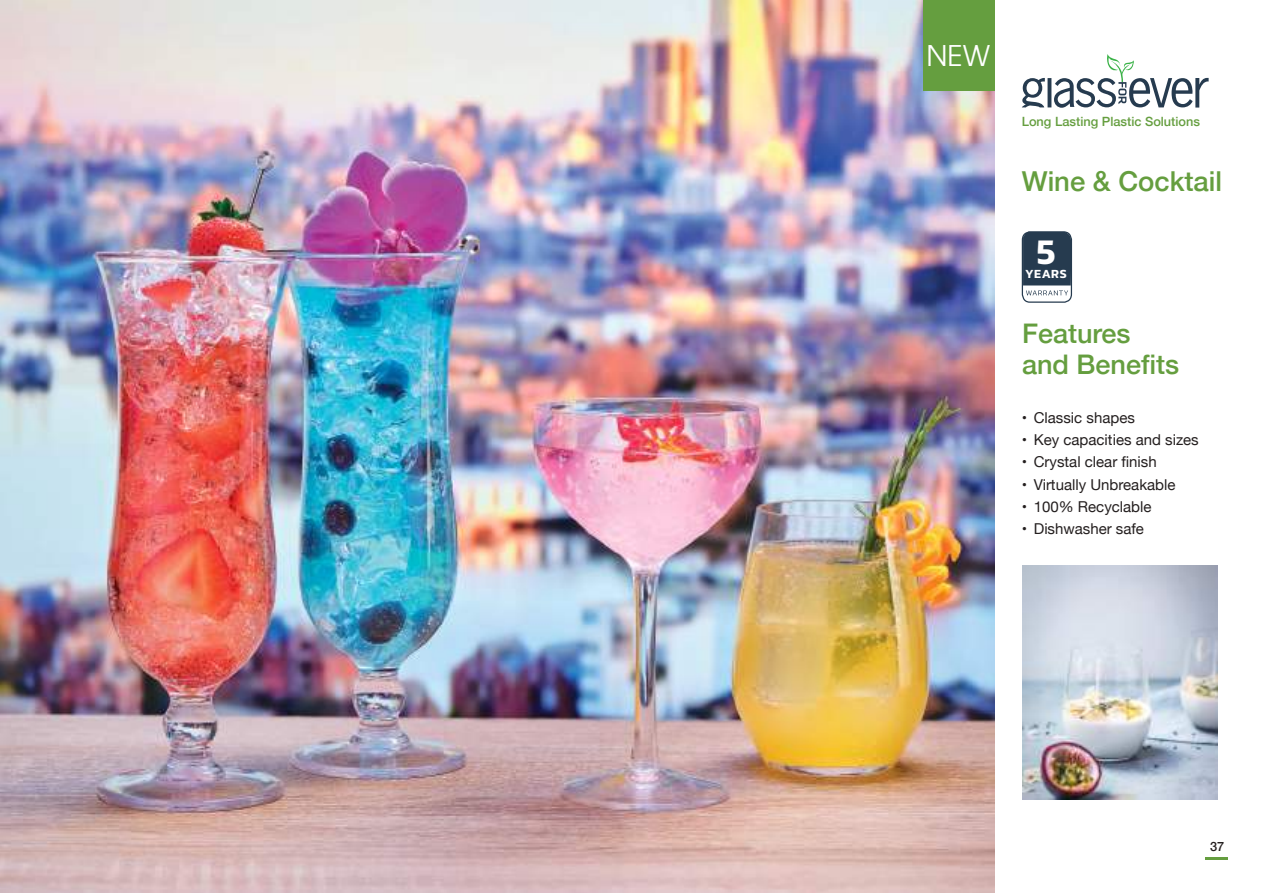
<style>
.page{position:relative;width:1263px;height:893px;background:#fff}
.page>*{position:absolute;margin:0;border:0;box-sizing:border-box;transform-origin:0 0}
.t1{font:600 36.45px "Kanit";color:#fff}
.t2{font:28.5px "Avant Garde";color:#fff}
.t3{font:500 27.45px "Helvetica Neue";color:#659e3f}
.t4{font:500 27px/31.5px "Helvetica Neue";color:#659e3f}
.t5{font:15px "Helvetica Neue";color:#241f1f}
.t6{font:500 12.75px "Helvetica Neue";color:#659e3f}
.t7{font:500 12.75px "Helvetica Neue";color:#241f1f}
.t8{font:600 12.6px "Kanit";letter-spacing:.04em;color:#fff}
</style>
<div class="page">
<svg style="left:1024px;top:233px;width:46px;height:62px;background:#435566"></svg>
<div style="left:1022px;top:231px;width:50px;height:72px;border:1px solid #263b4f;border-radius:8px"></div>
<img style="left:0;top:0;width:995px;height:893px">
<hr style="left:1205px;top:857px;width:23px;height:2px;background:#659e3f">
<div style="left:923px;top:0;width:72px;height:91px;background:#659e3f"></div>
<svg style="left:1022px;top:54px;width:186px;height:54px"></svg>
<img style="left:1023px;top:566px;width:194px;height:233px">
<h2 class="t2" style="left:926px;top:39px;width:65px">NEW</h2>
<p class="t6" style="left:1022px;top:111px;width:180px">Long Lasting Plastic Solutions</p>
<h3 class="t3" style="left:1022px;top:159px;width:202px">Wine &amp; Cocktail</h3>
<h1 class="t1" style="left:1037px;top:224px;width:20px">5</h1>
<p class="t8" style="left:1025px;top:264px;width:43px">YEARS</p>
<h3 class="t4" style="left:1022px;top:315px;width:159px">Features and Benefits</h3>
<p class="t5" style="left:1022px;top:407px;width:115px">• Classic shapes</p>
<p class="t5" style="left:1022px;top:429px;width:178px">• Key capacities and sizes</p>
<p class="t5" style="left:1022px;top:451px;width:137px">• Crystal clear finish</p>
<p class="t5" style="left:1022px;top:473px;width:155px">• Virtually Unbreakable</p>
<p class="t5" style="left:1022px;top:496px;width:131px">• 100% Recyclable</p>
<p class="t5" style="left:1022px;top:518px;width:124px">• Dishwasher safe</p>
<p class="t7" style="left:1210px;top:837px;width:16px">37</p>
</div>
